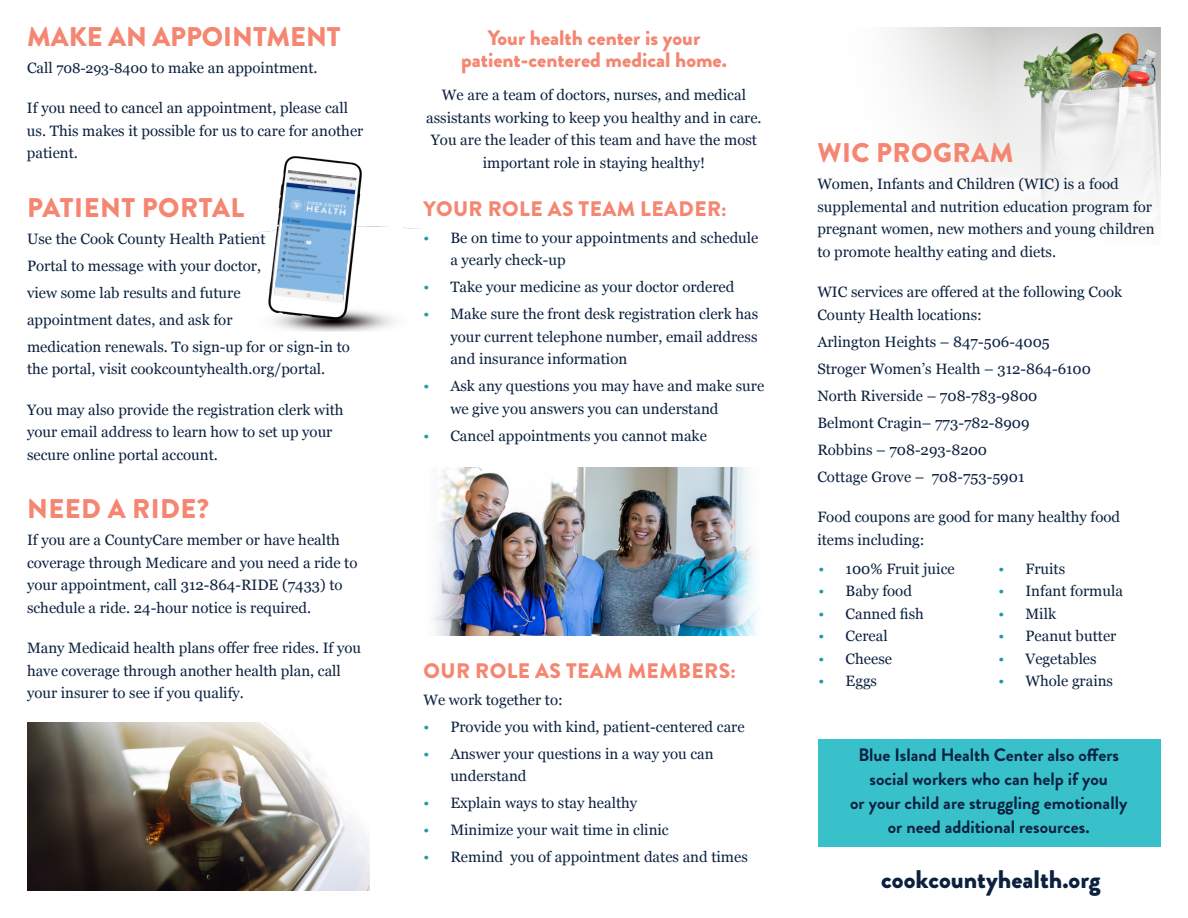
<style>
.page{position:relative;width:1188px;height:918px;background:#fff}
.page>*{position:absolute;margin:0;border:0;box-sizing:border-box;transform-origin:0 0}
.t1{font:900 27px "Brandon Grotesque";letter-spacing:.02em;color:#f48672}
.t2{font:900 27px "Brandon Grotesque";color:#f48672}
.t3{font:900 25.5px "Brandon Grotesque";color:#0b213f}
.t4{font:900 21px/22.5px "Brandon Grotesque";color:#f48672;text-align:center}
.t5{font:900 21px "Brandon Grotesque";letter-spacing:.02em;color:#f48672}
.t6{font:700 18px/24px "Brandon Grotesque";color:#0b213f;text-align:center}
.t7{font:15px/22.5px "Georgia";color:#0b213f}
.s1{font-size:14.25px}
.s2{color:#1e99a8}
</style>
<div class="page">
<img style="left:253px;top:156px;width:167px;height:176px">
<img style="left:274px;top:170px;width:83px;height:133px">
<div style="left:818px;top:739px;width:342px;height:108px;background:#39c1cb"></div>
<svg style="left:894px;top:27px;width:267px;height:201px;fill:#f1f1f0"></svg>
<img style="left:433px;top:467px;width:324px;height:169px">
<img style="left:27px;top:722px;width:342px;height:169px">
<h1 class="t2" style="left:27px;top:17px;width:315px">MAKE AN APPOINTMENT</h1>
<p class="t7" style="left:27px;top:56px;width:292px">Call <span class="s1">708-293-8400</span> to make an appointment.</p>
<p class="t7" style="left:27px;top:96px;width:338px">If you need to cancel an appointment, please call us. This makes it possible for us to care for another patient.</p>
<h1 class="t1" style="left:27px;top:188px;width:219px">PATIENT PORTAL</h1>
<p class="t7" style="left:27px;top:225px;width:324px;line-height:27px">Use the Cook County Health Patient<br>Portal to message with your doctor,<br>view some lab results and future<br>appointment dates, and ask for<br>medication renewals. To sign-up for or sign-in to</p>
<p class="t7" style="left:27px;top:357px;width:300px">the portal, visit cookcountyhealth.org/portal.</p>
<p class="t7" style="left:27px;top:398px;width:318px">You may also provide the registration clerk with your email address to learn how to set up your secure online portal account.</p>
<h1 class="t1" style="left:27px;top:490px;width:183px">NEED A RIDE?</h1>
<p class="t7" style="left:27px;top:528px;width:332px">If you are a CountyCare member or have health coverage through Medicare and you need a ride to your appointment, call 312-864-RIDE (7433) to schedule a ride. 24-hour notice is required.</p>
<p class="t7" style="left:27px;top:636px;width:336px">Many Medicaid health plans offer free rides. If you have coverage through another health plan, call your insurer to see if you qualify.</p>
<h3 class="t4" style="left:461px;top:26px;width:267px">Your health center is your patient-centered medical home.</h3>
<p class="t7" style="left:426px;top:83px;width:337px;text-align:center">We are a team of doctors, nurses, and medical assistants working to keep you healthy and in care.<br>You are the leader of this team and have the most important role in staying healthy!</p>
<h3 class="t5" style="left:424px;top:194px;width:305px">YOUR ROLE AS TEAM LEADER:</h3>
<p class="t7" style="left:450px;top:226px;width:310px;text-indent:-27px"><span class="s2">•</span> Be on time to your appointments and schedule a yearly check-up</p>
<p class="t7" style="left:423px;top:275px;width:313px"><span class="s2">•</span> Take your medicine as your doctor ordered</p>
<p class="t7" style="left:450px;top:302px;width:309px;text-align:justify;text-indent:-27px"><span class="s2">•</span> Make sure the front desk registration clerk has your current telephone number, email address and insurance information</p>
<p class="t7" style="left:450px;top:374px;width:315px;text-indent:-27px"><span class="s2">•</span> Ask any questions you may have and make sure we give you answers you can understand</p>
<p class="t7" style="left:423px;top:424px;width:285px"><span class="s2">•</span> Cancel appointments you cannot make</p>
<h3 class="t5" style="left:424px;top:656px;width:314px">OUR ROLE AS TEAM MEMBERS:</h3>
<p class="t7" style="left:423px;top:688px;width:141px">We work together to:</p>
<p class="t7" style="left:423px;top:715px;width:323px"><span class="s2">•</span> Provide you with kind, patient-centered care</p>
<p class="t7" style="left:450px;top:742px;width:265px;text-indent:-27px"><span class="s2">•</span> Answer your questions in a way you can understand</p>
<p class="t7" style="left:423px;top:791px;width:215px"><span class="s2">•</span> Explain ways to stay healthy</p>
<p class="t7" style="left:423px;top:818px;width:247px"><span class="s2">•</span> Minimize your wait time in clinic</p>
<p class="t7" style="left:423px;top:845px;width:326px"><span class="s2">•</span> Remind you of appointment dates and times</p>
<h1 class="t1" style="left:818px;top:134px;width:197px">WIC PROGRAM</h1>
<p class="t7" style="left:817px;top:172px;width:339px">Women, Infants and Children (WIC) is a food supplemental and nutrition education program for pregnant women, new mothers and young children to promote healthy eating and diets.</p>
<p class="t7" style="left:817px;top:280px;width:307px">WIC services are offered at the following Cook<br>County Health locations:</p>
<p class="t7" style="left:817px;top:327px;width:275px;line-height:27px">Arlington Heights – 847-506-4005<br>Stroger Women’s Health – 312-864-6100<br>North Riverside – 708-783-9800<br>Belmont Cragin– 773-782-8909<br>Robbins – 708-293-8200<br>Cottage Grove – 708-753-5901</p>
<p class="t7" style="left:817px;top:505px;width:304px">Food coupons are good for many healthy food items including:</p>
<p class="t7" style="left:819px;top:556px;width:138px"><span class="s2">•</span> 100% Fruit juice</p>
<p class="t7" style="left:819px;top:579px;width:95px"><span class="s2">•</span> Baby food</p>
<p class="t7" style="left:819px;top:601px;width:107px"><span class="s2">•</span> Canned fish</p>
<p class="t7" style="left:819px;top:624px;width:71px"><span class="s2">•</span> Cereal</p>
<p class="t7" style="left:819px;top:646px;width:75px"><span class="s2">•</span> Cheese</p>
<p class="t7" style="left:819px;top:669px;width:60px"><span class="s2">•</span> Eggs</p>
<p class="t7" style="left:998px;top:556px;width:68px"><span class="s2">•</span> Fruits</p>
<p class="t7" style="left:998px;top:579px;width:126px"><span class="s2">•</span> Infant formula</p>
<p class="t7" style="left:998px;top:601px;width:59px"><span class="s2">•</span> Milk</p>
<p class="t7" style="left:998px;top:624px;width:120px"><span class="s2">•</span> Peanut butter</p>
<p class="t7" style="left:998px;top:646px;width:100px"><span class="s2">•</span> Vegetables</p>
<p class="t7" style="left:998px;top:669px;width:116px"><span class="s2">•</span> Whole grains</p>
<p class="t6" style="left:850px;top:743px;width:279px">Blue Island Health Center also offers social workers who can help if you<br>or your child are struggling emotionally or need additional resources.</p>
<h2 class="t3" style="left:881px;top:861px;width:221px">cookcountyhealth.org</h2>
</div>
